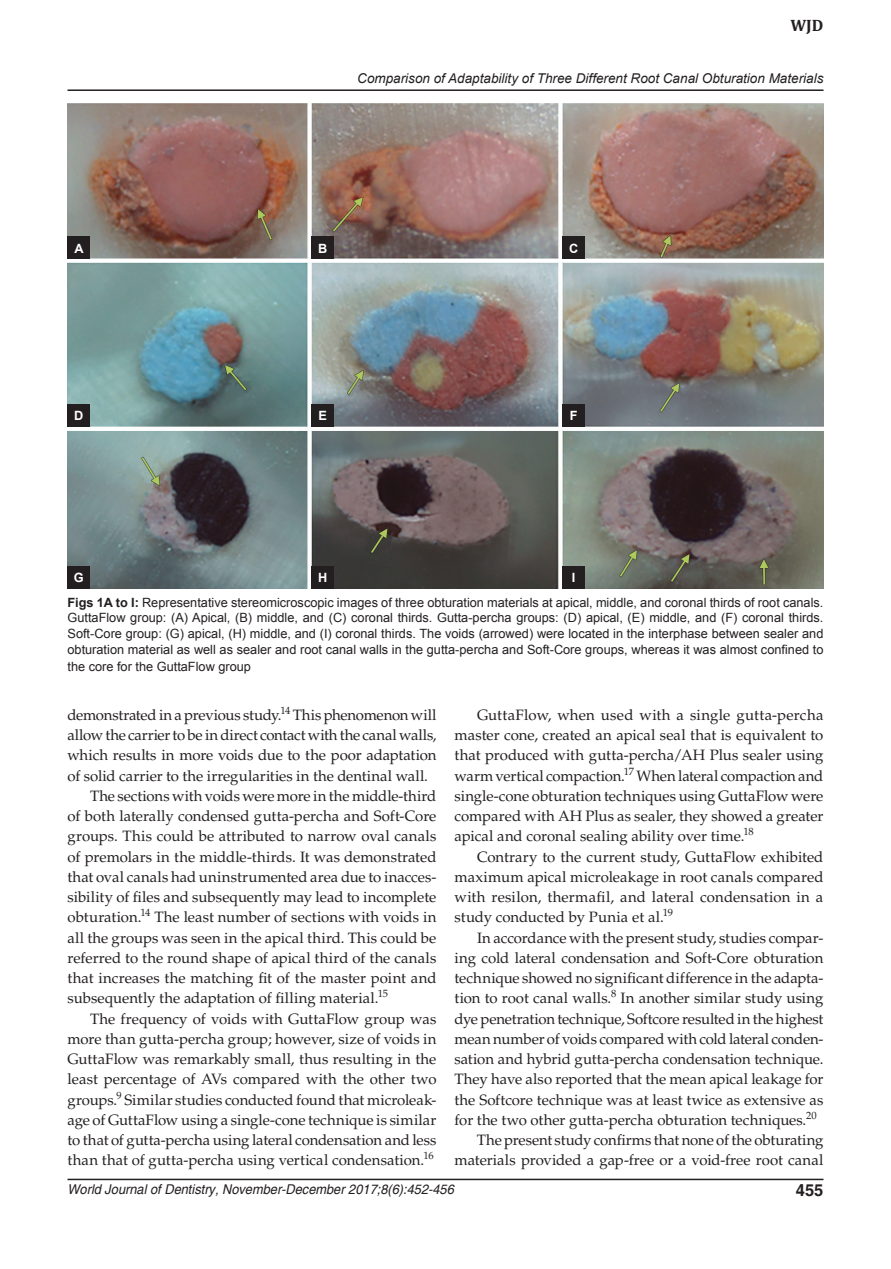
<style>
.page{position:relative;width:891px;height:1269px;background:#fff}
.page>*{position:absolute;margin:0;border:0;box-sizing:border-box;transform-origin:0 0}
.t1{font:700 16.5px "Helvetica";color:#231f20}
.t2{font:700 16.5px "Cambria";color:#231f20}
.t3{font:15px/20.2px "Palatino";letter-spacing:-.005em;color:#231f20;text-align:justify}
.t4{font:italic 13.5px "Arial";color:#231f20}
.t5{font:italic 13.5px "Helvetica";color:#231f20;scale:.95 1}
.t6{font:12.75px/15.8px "Arial";color:#231f20;text-align:justify}
.t7{font:700 12.75px "Arial";color:#fff}
.s1{font-weight:700}
</style>
<div class="page">
<hr style="left:68px;top:89px;width:756px;height:2px;background:#231f20">
<hr style="left:68px;top:1179px;width:756px;height:1px;background:#231f20">
<img style="left:68px;top:104px;width:756px;height:484px">
<div style="left:68px;top:237px;width:22px;height:22px;background:#231f20"></div>
<div style="left:312px;top:237px;width:22px;height:22px;background:#231f20"></div>
<div style="left:562px;top:237px;width:23px;height:22px;background:#231f20"></div>
<div style="left:68px;top:404px;width:22px;height:23px;background:#231f20"></div>
<div style="left:312px;top:404px;width:22px;height:23px;background:#231f20"></div>
<div style="left:562px;top:404px;width:23px;height:23px;background:#231f20"></div>
<div style="left:68px;top:566px;width:22px;height:22px;background:#231f20"></div>
<div style="left:312px;top:566px;width:22px;height:22px;background:#231f20"></div>
<div style="left:562px;top:566px;width:23px;height:22px;background:#231f20"></div>
<p class="t2" style="left:790px;top:14px;width:35px">WJD</p>
<p class="t4" style="left:357px;top:69px;width:468px">Comparison of Adaptability of Three Different Root Canal Obturation Materials</p>
<p class="t7" style="left:74px;top:240px;width:11px">A</p>
<p class="t7" style="left:318px;top:240px;width:11px">B</p>
<p class="t7" style="left:569px;top:240px;width:11px">C</p>
<p class="t7" style="left:74px;top:407px;width:11px">D</p>
<p class="t7" style="left:319px;top:407px;width:10px">E</p>
<p class="t7" style="left:570px;top:407px;width:9px">F</p>
<p class="t7" style="left:74px;top:569px;width:11px">G</p>
<p class="t7" style="left:318px;top:569px;width:11px">H</p>
<p class="t7" style="left:572px;top:569px;width:5px">I</p>
<p class="t6" style="left:68px;top:594px;width:757px"><span class="s1">Figs 1A to I:</span> Representative stereomicroscopic images of three obturation materials at apical, middle, and coronal thirds of root canals.<br>GuttaFlow group: (A) Apical, (B) middle, and (C) coronal thirds. Gutta-percha groups: (D) apical, (E) middle, and (F) coronal thirds.<br>Soft-Core group: (G) apical, (H) middle, and (I) coronal thirds. The voids (arrowed) were located in the interphase between sealer and obturation material as well as sealer and root canal walls in the gutta-percha and Soft-Core groups, whereas it was almost confined to</p>
<p class="t6" style="left:68px;top:659px;width:185px">the core for the GuttaFlow group</p>
<p class="t3" style="left:68px;top:705px;width:371px">demonstrated in a previous study.<sup>14</sup> This phenomenon will</p>
<p class="t3" style="left:68px;top:725px;width:371px">allow the carrier to be in direct contact with the canal walls,</p>
<p class="t3" style="left:68px;top:746px;width:371px">which results in more voids due to the poor adaptation</p>
<p class="t3" style="left:68px;top:766px;width:362px">of solid carrier to the irregularities in the dentinal wall.</p>
<p class="t3" style="left:90px;top:786px;width:348px">The sections with voids were more in the middle-third</p>
<p class="t3" style="left:68px;top:806px;width:371px">of both laterally condensed gutta-percha and Soft-Core</p>
<p class="t3" style="left:68px;top:827px;width:371px">groups. This could be attributed to narrow oval canals</p>
<p class="t3" style="left:68px;top:847px;width:371px">of premolars in the middle-thirds. It was demonstrated</p>
<p class="t3" style="left:68px;top:867px;width:370px">that oval canals had uninstrumented area due to inacces-</p>
<p class="t3" style="left:68px;top:887px;width:371px">sibility of files and subsequently may lead to incomplete</p>
<p class="t3" style="left:68px;top:908px;width:370px">obturation.<sup>14</sup> The least number of sections with voids in</p>
<p class="t3" style="left:67px;top:928px;width:370px">all the groups was seen in the apical third. This could be</p>
<p class="t3" style="left:67px;top:948px;width:371px">referred to the round shape of apical third of the canals</p>
<p class="t3" style="left:67px;top:968px;width:371px">that increases the matching fit of the master point and</p>
<p class="t3" style="left:67px;top:989px;width:322px">subsequently the adaptation of filling material.<sup>15</sup></p>
<p class="t3" style="left:90px;top:1009px;width:348px">The frequency of voids with GuttaFlow group was</p>
<p class="t3" style="left:68px;top:1029px;width:370px">more than gutta-percha group; however, size of voids in</p>
<p class="t3" style="left:68px;top:1049px;width:370px">GuttaFlow was remarkably small, thus resulting in the</p>
<p class="t3" style="left:68px;top:1070px;width:371px">least percentage of AVs compared with the other two</p>
<p class="t3" style="left:68px;top:1090px;width:370px">groups.<sup>9</sup> Similar studies conducted found that microleak-</p>
<p class="t3" style="left:67px;top:1110px;width:371px">age of GuttaFlow using a single-cone technique is similar</p>
<p class="t3" style="left:67px;top:1130px;width:370px">to that of gutta-percha using lateral condensation and less</p>
<p class="t3" style="left:67px;top:1151px;width:368px">than that of gutta-percha using vertical condensation.<sup>16</sup></p>
<p class="t3" style="left:454px;top:705px;width:371px;text-indent:22px">GuttaFlow, when used with a single gutta-percha master cone, created an apical seal that is equivalent to that produced with gutta-percha/AH Plus sealer using warm vertical compaction.<sup>17</sup> When lateral compaction and single-cone obturation techniques using GuttaFlow were compared with AH Plus as sealer, they showed a greater apical and coronal sealing ability over time.<sup>18</sup></p>
<p class="t3" style="left:454px;top:847px;width:371px;text-indent:22px">Contrary to the current study, GuttaFlow exhibited maximum apical microleakage in root canals compared with resilon, thermafil, and lateral condensation in a study conducted by Punia et al.<sup>19</sup></p>
<p class="t3" style="left:477px;top:928px;width:348px">In accordance with the present study, studies compar-</p>
<p class="t3" style="left:454px;top:948px;width:370px">ing cold lateral condensation and Soft-Core obturation</p>
<p class="t3" style="left:454px;top:968px;width:370px">technique showed no significant difference in the adapta-</p>
<p class="t3" style="left:454px;top:989px;width:371px">tion to root canal walls.<sup>8</sup> In another similar study using</p>
<p class="t3" style="left:455px;top:1009px;width:371px">dye penetration technique, Softcore resulted in the highest</p>
<p class="t3" style="left:455px;top:1029px;width:370px">mean number of voids compared with cold lateral conden-</p>
<p class="t3" style="left:455px;top:1049px;width:370px">sation and hybrid gutta-percha condensation technique.</p>
<p class="t3" style="left:455px;top:1070px;width:371px">They have also reported that the mean apical leakage for</p>
<p class="t3" style="left:455px;top:1090px;width:371px">the Softcore technique was at least twice as extensive as</p>
<p class="t3" style="left:455px;top:1110px;width:364px">for the two other gutta-percha obturation techniques.<sup>20</sup></p>
<p class="t3" style="left:477px;top:1130px;width:348px">The present study confirms that none of the obturating</p>
<p class="t3" style="left:454px;top:1151px;width:370px">materials provided a gap-free or a void-free root canal</p>
<p class="t5" style="left:68px;top:1181px;width:408px">World Journal of Dentistry, November-December 2017;8(6):452-456</p>
<p class="t1" style="left:796px;top:1180px;width:29px">455</p>
</div>
